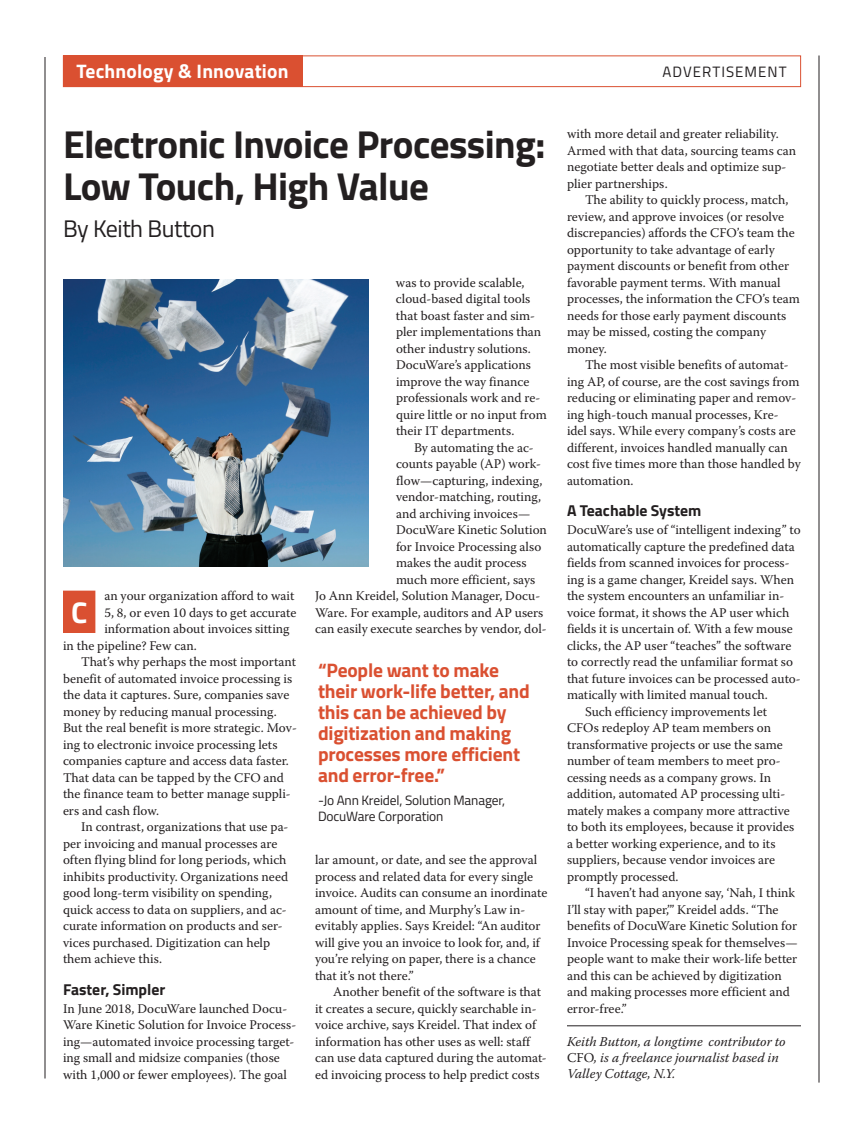
<style>
.page{position:relative;width:864px;height:1134px;background:#fff}
.page>*{position:absolute;margin:0;border:0;box-sizing:border-box;transform-origin:0 0}
.t1{font:700 39px/42px "Titillium Web";letter-spacing:-.015em;color:#231f20}
.t2{font:700 30px "Titillium Web";color:#fff}
.t3{font:24px "Titillium Web";letter-spacing:-.02em;color:#231f20}
.t4{font:700 19.5px/21px "Titillium Web";letter-spacing:-.01em;color:#da5031}
.t5{font:700 19.5px "Titillium Web";letter-spacing:.01em;color:#fff}
.t6{font:700 15.75px "Titillium Web";color:#231f20}
.t7{font:15px "Titillium Web";letter-spacing:.07em;color:#231f20}
.t8{font:italic 13.5px/16.5px "Warnock Pro";color:#231f20}
.t9{font:13.5px/16.5px "Titillium Web";letter-spacing:-.01em;color:#231f20}
.t10{font:13.2px/16.5px "Warnock Pro";color:#231f20}
.s1{font-style:normal}
</style>
<div class="page">
<div style="left:63px;top:56px;width:738px;height:31px;border:1px solid #da5031"></div>
<hr style="left:567px;top:1026px;width:234px;height:1px;background:#231f20">
<div style="left:63px;top:56px;width:240px;height:31px;background:#da5031"></div>
<div style="left:64px;top:592px;width:30px;height:40px;background:#da5031"></div>
<div style="left:63px;top:591px;width:32px;height:42px;border:3px solid #da5031"></div>
<hr style="left:45px;top:57px;width:1px;height:1021px;background:#231f20">
<hr style="left:819px;top:56px;width:1px;height:1027px;background:#231f20">
<img style="left:63px;top:279px;width:306px;height:288px">
<h3 class="t5" style="left:76px;top:56px;width:214px">Technology &amp; Innovation</h3>
<h1 class="t1" style="left:63px;top:122px;width:484px">Electronic Invoice Processing:<br>Low Touch, High Value</h1>
<h3 class="t3" style="left:63px;top:211px;width:154px">By Keith Button</h3>
<p class="t10" style="left:104px;top:587px;width:192px">an your organization afford to wait</p>
<p class="t10" style="left:104px;top:604px;width:193px">5, 8, or even 10 days to get accurate</p>
<p class="t10" style="left:104px;top:620px;width:187px">information about invoices sitting</p>
<p class="t10" style="left:63px;top:637px;width:135px">in the pipeline? Few can.</p>
<p class="t10" style="left:81px;top:653px;width:217px">That’s why perhaps the most important</p>
<p class="t10" style="left:63px;top:670px;width:231px">benefit of automated invoice processing is</p>
<p class="t10" style="left:63px;top:686px;width:228px">the data it captures. Sure, companies save</p>
<p class="t10" style="left:63px;top:703px;width:215px">money by reducing manual processing.</p>
<p class="t10" style="left:63px;top:719px;width:235px">But the real benefit is more strategic. Mov-</p>
<p class="t10" style="left:63px;top:736px;width:216px">ing to electronic invoice processing lets</p>
<p class="t10" style="left:63px;top:752px;width:227px">companies capture and access data faster.</p>
<p class="t10" style="left:63px;top:769px;width:223px">That data can be tapped by the CFO and</p>
<p class="t10" style="left:63px;top:785px;width:229px">the finance team to better manage suppli-</p>
<p class="t10" style="left:63px;top:802px;width:98px">ers and cash flow.</p>
<p class="t10" style="left:81px;top:818px;width:209px">In contrast, organizations that use pa-</p>
<p class="t10" style="left:63px;top:835px;width:216px">per invoicing and manual processes are</p>
<p class="t10" style="left:63px;top:851px;width:225px">often flying blind for long periods, which</p>
<p class="t10" style="left:63px;top:868px;width:227px">inhibits productivity. Organizations need</p>
<p class="t10" style="left:63px;top:884px;width:211px">good long-term visibility on spending,</p>
<p class="t10" style="left:63px;top:901px;width:225px">quick access to data on suppliers, and ac-</p>
<p class="t10" style="left:63px;top:917px;width:221px">curate information on products and ser-</p>
<p class="t10" style="left:63px;top:934px;width:209px">vices purchased. Digitization can help</p>
<p class="t10" style="left:63px;top:950px;width:101px">them achieve this.</p>
<p class="t6" style="left:63px;top:977px;width:104px">Faster, Simpler</p>
<p class="t10" style="left:63px;top:1000px;width:235px">In June 2018, DocuWare launched Docu-Ware Kinetic Solution for Invoice Process&shy;ing—automated invoice processing target&shy;ing small and midsize companies (those with 1,000 or fewer employees). The goal</p>
<h2 class="t2" style="left:71px;top:589px;width:18px">C</h2>
<p class="t10" style="left:396px;top:274px;width:152px">was to provide scalable, cloud-based digital tools that boast faster and sim&shy;pler implementations than other industry solutions.<br>DocuWare’s applications improve the way finance professionals work and re&shy;quire little or no input from their IT departments.</p>
<p class="t10" style="left:414px;top:439px;width:121px">By automating the ac-</p>
<p class="t10" style="left:396px;top:455px;width:146px">counts payable (AP) work-</p>
<p class="t10" style="left:396px;top:472px;width:148px">flow—capturing, indexing,</p>
<p class="t10" style="left:396px;top:488px;width:147px">vendor-matching, routing,</p>
<p class="t10" style="left:396px;top:505px;width:136px">and archiving invoices—</p>
<p class="t10" style="left:396px;top:521px;width:152px">DocuWare Kinetic Solution</p>
<p class="t10" style="left:396px;top:538px;width:147px">for Invoice Processing also</p>
<p class="t10" style="left:396px;top:554px;width:132px">makes the audit process</p>
<p class="t10" style="left:396px;top:571px;width:141px">much more efficient, says</p>
<p class="t10" style="left:315px;top:587px;width:227px">Jo Ann Kreidel, Solution Manager, Docu-</p>
<p class="t10" style="left:315px;top:604px;width:230px">Ware. For example, auditors and AP users</p>
<p class="t10" style="left:315px;top:620px;width:233px">can easily execute searches by vendor, dol-</p>
<h3 class="t4" style="left:318px;top:659px;width:213px">“People want to make their work-life better, and this can be achieved by digitization and making processes more efficient and error-free.”</h3>
<p class="t9" style="left:318px;top:791px;width:189px">-Jo Ann Kreidel, Solution Manager,<br>DocuWare Corporation</p>
<p class="t10" style="left:315px;top:851px;width:234px">lar amount, or date, and see the approval process and related data for every single invoice. Audits can consume an inordinate amount of time, and Murphy’s Law in&shy;evitably applies. Says Kreidel: “An auditor will give you an invoice to look for, and, if you’re relying on paper, there is a chance that it’s not there.”</p>
<p class="t10" style="left:315px;top:983px;width:233px;text-indent:18px">Another benefit of the software is that it creates a secure, quickly searchable in&shy;voice archive, says Kreidel. That index of information has other uses as well: staff can use data captured during the automat&shy;ed invoicing process to help predict costs</p>
<p class="t7" style="left:663px;top:61px;width:126px">ADVERTISEMENT</p>
<p class="t10" style="left:567px;top:125px;width:231px">with more detail and greater reliability.<br>Armed with that data, sourcing teams can negotiate better deals and optimize sup&shy;plier partnerships.</p>
<p class="t10" style="left:567px;top:191px;width:234px;text-indent:18px">The ability to quickly process, match, review, and approve invoices (or resolve discrepancies) affords the CFO’s team the opportunity to take advantage of early payment discounts or benefit from other favorable payment terms. With manual processes, the information the CFO’s team needs for those early payment discounts may be missed, costing the company money.</p>
<p class="t10" style="left:567px;top:356px;width:235px;text-indent:18px">The most visible benefits of automat&shy;ing AP, of course, are the cost savings from reducing or eliminating paper and remov&shy;ing high-touch manual processes, Kre&shy;idel says. While every company’s costs are different, invoices handled manually can cost five times more than those handled by automation.</p>
<p class="t6" style="left:567px;top:498px;width:136px">A Teachable System</p>
<p class="t10" style="left:567px;top:521px;width:235px">DocuWare’s use of “intelligent indexing” to</p>
<p class="t10" style="left:567px;top:538px;width:229px">automatically capture the predefined data</p>
<p class="t10" style="left:567px;top:554px;width:224px">fields from scanned invoices for process-</p>
<p class="t10" style="left:567px;top:571px;width:229px">ing is a game changer, Kreidel says. When</p>
<p class="t10" style="left:567px;top:587px;width:219px">the system encounters an unfamiliar in-</p>
<p class="t10" style="left:567px;top:604px;width:224px">voice format, it shows the AP user which</p>
<p class="t10" style="left:567px;top:620px;width:227px">fields it is uncertain of. With a few mouse</p>
<p class="t10" style="left:567px;top:637px;width:226px">clicks, the AP user “teaches” the software</p>
<p class="t10" style="left:567px;top:653px;width:228px">to correctly read the unfamiliar format so</p>
<p class="t10" style="left:567px;top:670px;width:235px">that future invoices can be processed auto-</p>
<p class="t10" style="left:567px;top:686px;width:202px">matically with limited manual touch.</p>
<p class="t10" style="left:585px;top:703px;width:184px">Such efficiency improvements let</p>
<p class="t10" style="left:567px;top:719px;width:206px">CFOs redeploy AP team members on</p>
<p class="t10" style="left:567px;top:736px;width:217px">transformative projects or use the same</p>
<p class="t10" style="left:567px;top:752px;width:215px">number of team members to meet pro-</p>
<p class="t10" style="left:567px;top:769px;width:206px">cessing needs as a company grows. In</p>
<p class="t10" style="left:567px;top:785px;width:220px">addition, automated AP processing ulti-</p>
<p class="t10" style="left:567px;top:802px;width:224px">mately makes a company more attractive</p>
<p class="t10" style="left:567px;top:818px;width:229px">to both its employees, because it provides</p>
<p class="t10" style="left:567px;top:835px;width:210px">a better working experience, and to its</p>
<p class="t10" style="left:567px;top:851px;width:210px">suppliers, because vendor invoices are</p>
<p class="t10" style="left:567px;top:868px;width:113px">promptly processed.</p>
<p class="t10" style="left:585px;top:884px;width:212px">“I haven’t had anyone say, ‘Nah, I think</p>
<p class="t10" style="left:567px;top:901px;width:213px">I’ll stay with paper,’” Kreidel adds. “The</p>
<p class="t10" style="left:567px;top:917px;width:232px">benefits of DocuWare Kinetic Solution for</p>
<p class="t10" style="left:567px;top:934px;width:232px">Invoice Processing speak for themselves—</p>
<p class="t10" style="left:567px;top:950px;width:232px">people want to make their work-life better</p>
<p class="t10" style="left:567px;top:967px;width:216px">and this can be achieved by digitization</p>
<p class="t10" style="left:567px;top:983px;width:224px">and making processes more efficient and</p>
<p class="t10" style="left:567px;top:1000px;width:61px">error-free.”</p>
<p class="t8" style="left:567px;top:1033px;width:220px">Keith Button, a longtime contributor to<br><span class="s1">CFO</span>, is a freelance journalist based in<br>Valley Cottage, N.Y.</p>
</div>
